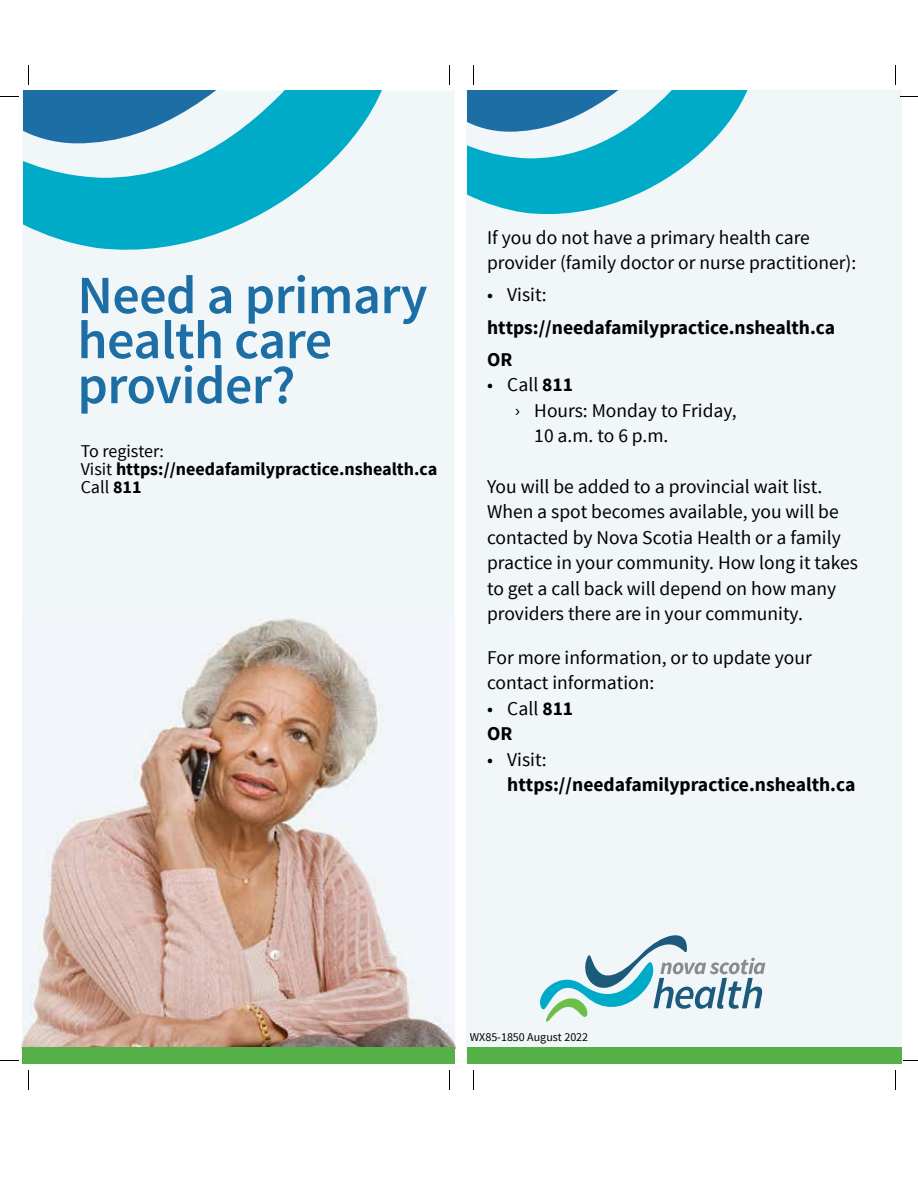
<style>
.page{position:relative;width:918px;height:1188px;background:#fff}
.page>*{position:absolute;margin:0;border:0;box-sizing:border-box;transform-origin:0 0}
.t1{font:600 54px/45px "Source Sans Pro";letter-spacing:-.01em;color:#1d6ea5}
.body_text{font:19.5px/25.5px "Source Sans Pro";color:#000}
.body_text-2{font:700 19.5px/25.5px "Source Sans Pro";color:#000}
.t2{font:700 18px "Source Sans Pro";color:#000}
.t3{font:18px "Source Sans Pro";color:#000}
.body_text-3{font:12px "Source Sans Pro";color:#000}
.s1{font-weight:400}
.s2{font-weight:700}
.s3{font-family:"Trade Gothic LT Std"}
</style>
<div class="page">
<div style="left:22px;top:90px;width:432px;height:974px;background:#f1f6f8"></div>
<div style="left:466px;top:90px;width:435px;height:974px;background:#f1f6f8"></div>
<svg style="left:23px;top:143px;width:379px;height:124px;fill:#f1f6f8"></svg>
<svg style="left:467px;top:91px;width:280px;height:124px"></svg>
<img style="left:21px;top:618px;width:435px;height:431px">
<div style="left:22px;top:1047px;width:432px;height:16px;background:#55b047"></div>
<div style="left:467px;top:1047px;width:435px;height:16px;background:#55b047"></div>
<svg style="left:0;top:91px;width:402px;height:52px"></svg>
<svg style="left:0;top:1060px;width:18px;height:1px"></svg>
<svg style="left:903px;top:1060px;width:15px;height:1px"></svg>
<svg style="left:28px;top:1071px;width:1px;height:19px"></svg>
<svg style="left:895px;top:1071px;width:1px;height:19px"></svg>
<svg style="left:28px;top:66px;width:1px;height:19px"></svg>
<svg style="left:895px;top:66px;width:1px;height:19px"></svg>
<svg style="left:540px;top:935px;width:225px;height:87px"></svg>
<p class="t1" style="left:77px;top:274px;width:352px">Need a primary health care provider?</p>
<p class="t3" style="left:81px;top:440px;width:85px">To register:</p>
<p class="t2" style="left:81px;top:457px;width:358px"><span class="s1">Visit</span> https://needafamilypractice.nshealth.ca</p>
<p class="t3" style="left:81px;top:476px;width:62px">Call <span class="s2">811</span></p>
<p class="body_text" style="left:487px;top:225px;width:371px">If you do not have a primary health care provider (family doctor or nurse practitioner):</p>
<p class="body_text" style="left:487px;top:282px;width:61px">• Visit:</p>
<p class="body_text-2" style="left:487px;top:315px;width:350px">https://needafamilypractice.nshealth.ca</p>
<p class="body_text-2" style="left:487px;top:347px;width:27px">OR</p>
<p class="body_text" style="left:487px;top:372px;width:88px">• Call <span class="s2">811</span></p>
<p class="body_text" style="left:534px;top:398px;width:204px;text-indent:-20px"><span class="s3">›</span> Hours: Monday to Friday,<br>10 a.m. to 6 p.m.</p>
<p class="body_text" style="left:487px;top:474px;width:372px">You will be added to a provincial wait list.<br>When a spot becomes available, you will be contacted by Nova Scotia Health or a family practice in your community. How long it takes to get a call back will depend on how many providers there are in your community.</p>
<p class="body_text" style="left:487px;top:645px;width:326px">For more information, or to update your contact information:</p>
<p class="body_text" style="left:487px;top:696px;width:88px">• Call <span class="s2">811</span></p>
<p class="body_text-2" style="left:487px;top:722px;width:27px">OR</p>
<p class="body_text-2" style="left:507px;top:747px;width:350px;text-indent:-20px"><span class="s1">• Visit: </span>https://needafamilypractice.nshealth.ca</p>
<p class="body_text-3" style="left:470px;top:1030px;width:120px">WX85-1850 August 2022</p>
</div>
